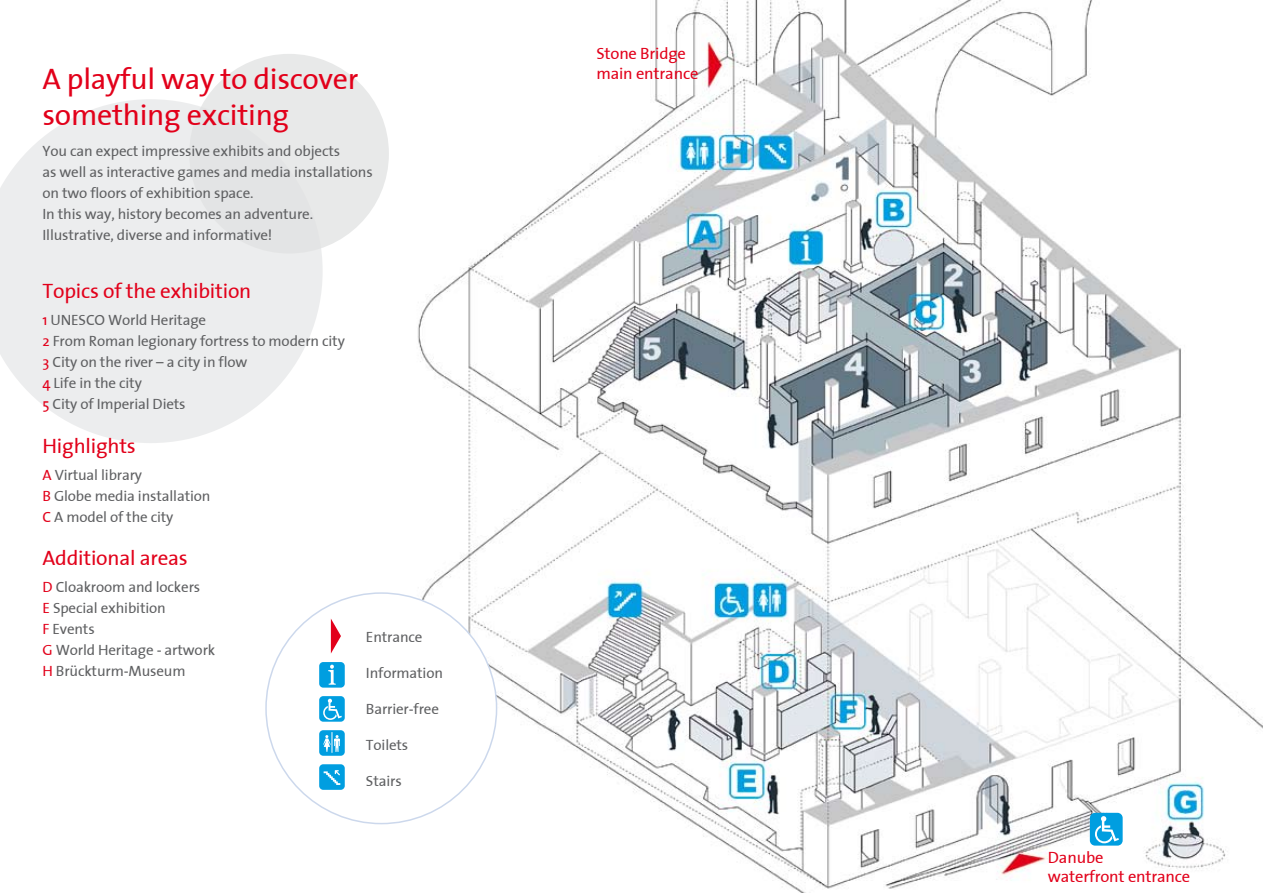
<style>
.page{position:relative;width:1263px;height:893px;background:#fff}
.page>*{position:absolute;margin:0;border:0;box-sizing:border-box;transform-origin:0 0}
.t1{font:30px/36px "The Sans";letter-spacing:-.01em;color:#e2001a}
.t2{font:21px "The Sans";letter-spacing:-.01em;color:#e2001a}
.t3{font:16.5px/19.5px "The Sans";letter-spacing:-.01em;color:#e2001a}
.t4{font:15px/21px "The Sans";letter-spacing:-.01em;color:#5f6062}
.s1{color:#e2001a}
</style>
<div class="page">
<img style="left:408px;top:0;width:855px;height:893px">
<svg style="left:0;top:99px;width:323px;height:344px;fill:#ecedee"></svg>
<div style="left:266px;top:593px;width:231px;height:231px;background:#fff;border-radius:50%"></div>
<div style="left:319px;top:730px;width:26px;height:26px;background:#009ee0;border-radius:4px"></div>
<svg style="left:323px;top:732px;width:17px;height:21px"></svg>
<div style="left:319px;top:696px;width:26px;height:26px;background:#009ee0;border-radius:4px"></div>
<svg style="left:323px;top:699px;width:19px;height:21px"></svg>
<svg style="left:331px;top:619px;width:10px;height:34px"></svg>
<div style="left:319px;top:662px;width:26px;height:26px;background:#009ee0;border-radius:4px"></div>
<svg style="left:328px;top:665px;width:8px;height:20px"></svg>
<div style="left:319px;top:764px;width:26px;height:26px;background:#009ee0;border-radius:4px"></div>
<svg style="left:324px;top:770px;width:16px;height:15px"></svg>
<div style="left:189px;top:54px;width:200px;height:200px;background:#e8e9e9;border-radius:50%"></div>
<div style="left:1090px;top:813px;width:33px;height:33px;background:#009ee0;border-radius:5px"></div>
<svg style="left:1095px;top:816px;width:24px;height:27px"></svg>
<h1 class="t1" style="left:43px;top:60px;width:317px">A playful way to discover something exciting</h1>
<p class="t4" style="left:43px;top:140px;width:332px">You can expect impressive exhibits and objects<br>as well as interactive games and media installations on two floors of exhibition space.<br>In this way, history becomes an adventure.<br>Illustrative, diverse and informative!</p>
<h2 class="t2" style="left:43px;top:274px;width:210px">Topics of the exhibition</h2>
<p class="t4" style="left:43px;top:309px;width:304px"><span class="s1">1</span> UNESCO World Heritage<br><span class="s1">2</span> From Roman legionary fortress to modern city<br><span class="s1">3</span> City on the river – a city in flow<br><span class="s1">4</span> Life in the city<br><span class="s1">5</span> City of Imperial Diets</p>
<h2 class="t2" style="left:43px;top:428px;width:95px">Highlights</h2>
<p class="t4" style="left:43px;top:464px;width:169px"><span class="s1">A</span> Virtual library<br><span class="s1">B</span> Globe media installation<br><span class="s1">C</span> A model of the city</p>
<h2 class="t2" style="left:43px;top:541px;width:147px">Additional areas</h2>
<p class="t4" style="left:43px;top:576px;width:174px"><span class="s1">D</span> Cloakroom and lockers<br><span class="s1">E</span> Special exhibition<br><span class="s1">F</span> Events<br><span class="s1">G</span> World Heritage - artwork<br><span class="s1">H</span> Brückturm-Museum</p>
<p class="t4" style="left:366px;top:626px;width:58px">Entrance</p>
<p class="t4" style="left:366px;top:662px;width:79px">Information</p>
<p class="t4" style="left:366px;top:698px;width:74px">Barrier-free</p>
<p class="t4" style="left:366px;top:734px;width:44px">Toilets</p>
<p class="t4" style="left:366px;top:770px;width:37px">Stairs</p>
<p class="t3" style="left:596px;top:43px;width:103px">Stone Bridge main entrance</p>
<p class="t3" style="left:1048px;top:847px;width:144px">Danube<br>waterfront entrance</p>
</div>
